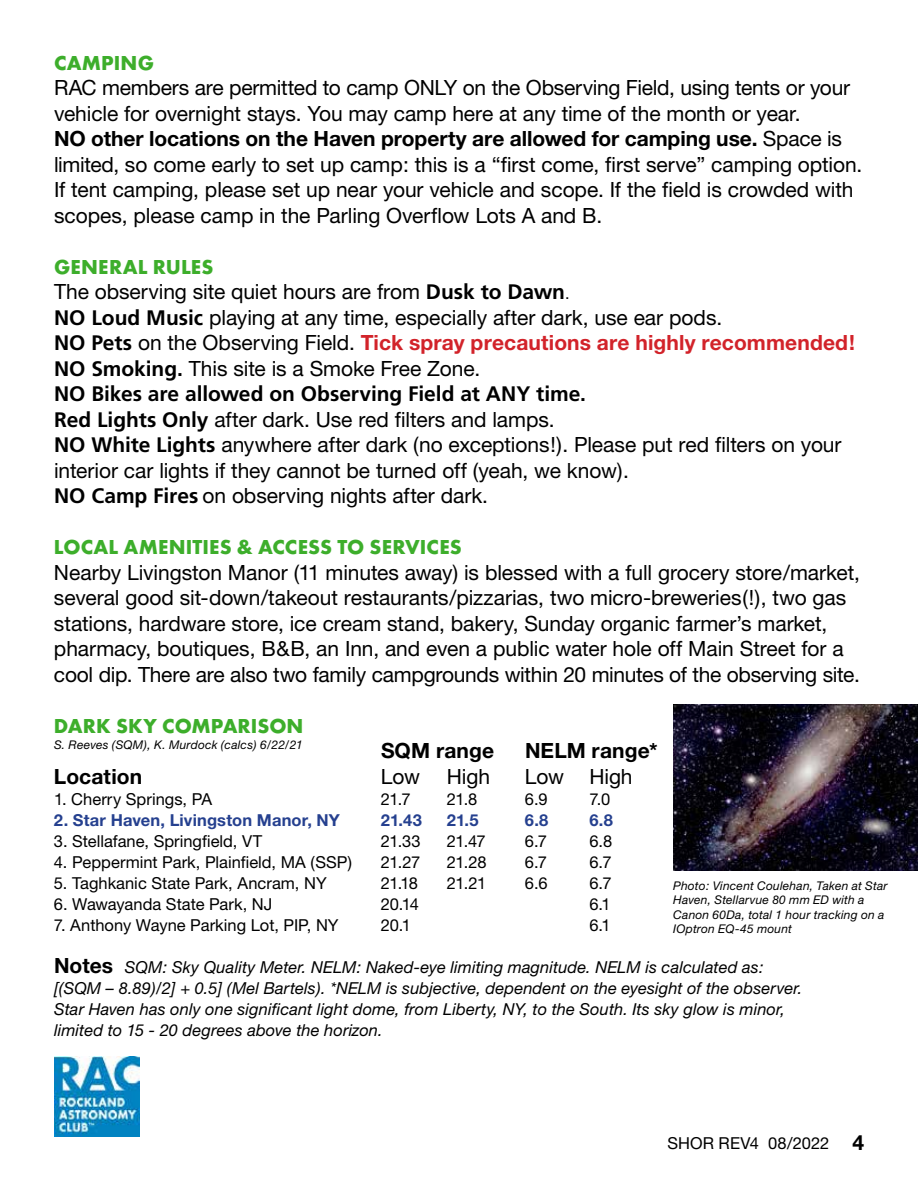
<style>
.page{position:relative;width:918px;height:1188px;background:#fff}
.page>*{position:absolute;margin:0;border:0;box-sizing:border-box;transform-origin:0 0}
.t1{font:21px/25.5px "Helvetica Neue";letter-spacing:-.005em;color:#000}
.t2{font:700 21px "Futura T";letter-spacing:.005em;color:#3dae2b}
.t3{font:700 21px "Frutiger";letter-spacing:-.005em;color:#000}
.t4{font:700 21px "Helvetica Neue";letter-spacing:.005em;color:#000}
.t5{font:italic 16.5px/21px "Helvetica Neue";letter-spacing:.005em;color:#000}
.t6{font:16.5px "Helvetica Neue";color:#000}
.t7{font:700 16.5px "Helvetica Neue";letter-spacing:.01em;color:#25408f}
.t8{font:italic 12px/14.4px "Helvetica Neue";letter-spacing:.015em;color:#000}
.s1{font-weight:700}
.s2{font-family:"Frutiger";font-weight:700}
.s3{font-family:"Frutiger";font-weight:300}
.s4{font-weight:700;color:#d2232a}
.s5{font-weight:700;font-style:normal;font-size:21px}
</style>
<div class="page">
<img style="left:54px;top:1056px;width:85px;height:80px">
<img style="left:673px;top:704px;width:245px;height:166px">
<p class="t2" style="left:54px;top:50px;width:102px">CAMPING</p>
<p class="t1" style="left:54px;top:75px;width:810px">RAC members are permitted to camp ONLY on the Observing Field, using tents or your vehicle for overnight stays. You may camp here at any time of the month or year.<br><span class="s1">NO other locations on the Haven property are allowed for camping use.</span> Space is limited, so come early to set up camp: this is a “first come, first serve” camping option.<br>If tent camping, please set up near your vehicle and scope. If the field is crowded with scopes, please camp in the Parling Overflow Lots A and B.</p>
<p class="t2" style="left:54px;top:254px;width:161px">GENERAL RULES</p>
<p class="t1" style="left:54px;top:279px;width:803px">The observing site quiet hours are from <span class="s2">Dusk to Dawn</span><span class="s3">.<br></span><span class="s2">NO Loud Music</span> playing at any time, especially after dark, use ear pods.<br><span class="s2">NO Pets</span> on the Observing Field. <span class="s4">Tick spray precautions are highly recommended!<br></span><span class="s2">NO Smoking.</span> This site is a Smoke Free Zone.</p>
<p class="t3" style="left:54px;top:382px;width:534px">NO Bikes are allowed on Observing Field at ANY time.</p>
<p class="t1" style="left:54px;top:406px;width:789px"><span class="s2">Red Lights Only</span> after dark. Use red filters and lamps.<br><span class="s2">NO White Lights</span> anywhere after dark (no exceptions!). Please put red filters on your interior car lights if they cannot be turned off (yeah, we know).<br><span class="s2">NO Camp Fires</span> on observing nights after dark.</p>
<p class="t2" style="left:54px;top:535px;width:409px">LOCAL AMENITIES &amp; ACCESS TO SERVICES</p>
<p class="t1" style="left:54px;top:559px;width:808px">Nearby Livingston Manor (11 minutes away) is blessed with a full grocery store/market, several good sit-down/takeout restaurants/pizzarias, two micro-breweries(!), two gas stations, hardware store, ice cream stand, bakery, Sunday organic farmer’s market, pharmacy, boutiques, B&amp;B, an Inn, and even a public water hole off Main Street for a cool dip. There are also two family campgrounds within 20 minutes of the observing site.</p>
<p class="t2" style="left:54px;top:713px;width:251px">DARK SKY COMPARISON</p>
<p class="t8" style="left:54px;top:738px;width:250px">S. Reeves (SQM), K. Murdock (calcs) 6/22/21</p>
<p class="t4" style="left:381px;top:738px;width:115px">SQM range</p>
<p class="t4" style="left:525px;top:738px;width:134px">NELM range*</p>
<p class="t4" style="left:54px;top:763px;width:90px">Location</p>
<p class="t1" style="left:381px;top:763px;width:41px">Low</p>
<p class="t1" style="left:447px;top:763px;width:45px">High</p>
<p class="t1" style="left:525px;top:763px;width:109px">Low High</p>
<p class="t6" style="left:54px;top:789px;width:160px">1. Cherry Springs, PA</p>
<p class="t6" style="left:381px;top:789px;width:31px">21.7</p>
<p class="t6" style="left:447px;top:789px;width:32px">21.8</p>
<p class="t6" style="left:525px;top:789px;width:24px">6.9</p>
<p class="t6" style="left:589px;top:789px;width:22px">7.0</p>
<p class="t7" style="left:54px;top:810px;width:287px">2. Star Haven, Livingston Manor, NY</p>
<p class="t7" style="left:381px;top:810px;width:43px">21.43</p>
<p class="t7" style="left:447px;top:810px;width:33px">21.5</p>
<p class="t7" style="left:525px;top:810px;width:25px">6.8</p>
<p class="t7" style="left:589px;top:810px;width:25px">6.8</p>
<p class="t6" style="left:54px;top:831px;width:210px">3. Stellafane, Springfield, VT</p>
<p class="t6" style="left:381px;top:831px;width:41px">21.33</p>
<p class="t6" style="left:447px;top:831px;width:40px">21.47</p>
<p class="t6" style="left:525px;top:831px;width:24px">6.7</p>
<p class="t6" style="left:589px;top:831px;width:24px">6.8</p>
<p class="t6" style="left:54px;top:852px;width:300px">4. Peppermint Park, Plainfield, MA (SSP)</p>
<p class="t6" style="left:381px;top:852px;width:41px">21.27</p>
<p class="t6" style="left:447px;top:852px;width:41px">21.28</p>
<p class="t6" style="left:525px;top:852px;width:24px">6.7</p>
<p class="t6" style="left:589px;top:852px;width:24px">6.7</p>
<p class="t6" style="left:54px;top:873px;width:274px">5. Taghkanic State Park, Ancram, NY</p>
<p class="t6" style="left:381px;top:873px;width:39px">21.18</p>
<p class="t6" style="left:447px;top:873px;width:41px">21.21</p>
<p class="t6" style="left:525px;top:873px;width:24px">6.6</p>
<p class="t6" style="left:589px;top:873px;width:24px">6.7</p>
<p class="t6" style="left:54px;top:894px;width:220px">6. Wawayanda State Park, NJ</p>
<p class="t6" style="left:381px;top:894px;width:40px">20.14</p>
<p class="t6" style="left:589px;top:894px;width:23px">6.1</p>
<p class="t6" style="left:54px;top:915px;width:286px">7. Anthony Wayne Parking Lot, PIP, NY</p>
<p class="t6" style="left:381px;top:915px;width:32px">20.1</p>
<p class="t6" style="left:589px;top:915px;width:23px">6.1</p>
<p class="t5" style="left:54px;top:956px;width:750px"><span class="s5">Notes</span> SQM: Sky Quality Meter. NELM: Naked-eye limiting magnitude. NELM is calculated as: [(SQM – 8.89)/2] + 0.5] (Mel Bartels). *NELM is subjective, dependent on the eyesight of the observer.<br>Star Haven has only one significant light dome, from Liberty, NY, to the South. Its sky glow is minor, limited to 15 - 20 degrees above the horizon.</p>
<p class="t8" style="left:673px;top:878px;width:216px">Photo: Vincent Coulehan, Taken at Star<br>Haven, Stellarvue 80 mm ED with a<br>Canon 60Da, total 1 hour tracking on a<br>IOptron EQ-45 mount</p>
<p class="t6" style="left:668px;top:1134px;width:163px">SHOR REV4 08/2022</p>
<p class="t4" style="left:852px;top:1130px;width:13px">4</p>
</div>
